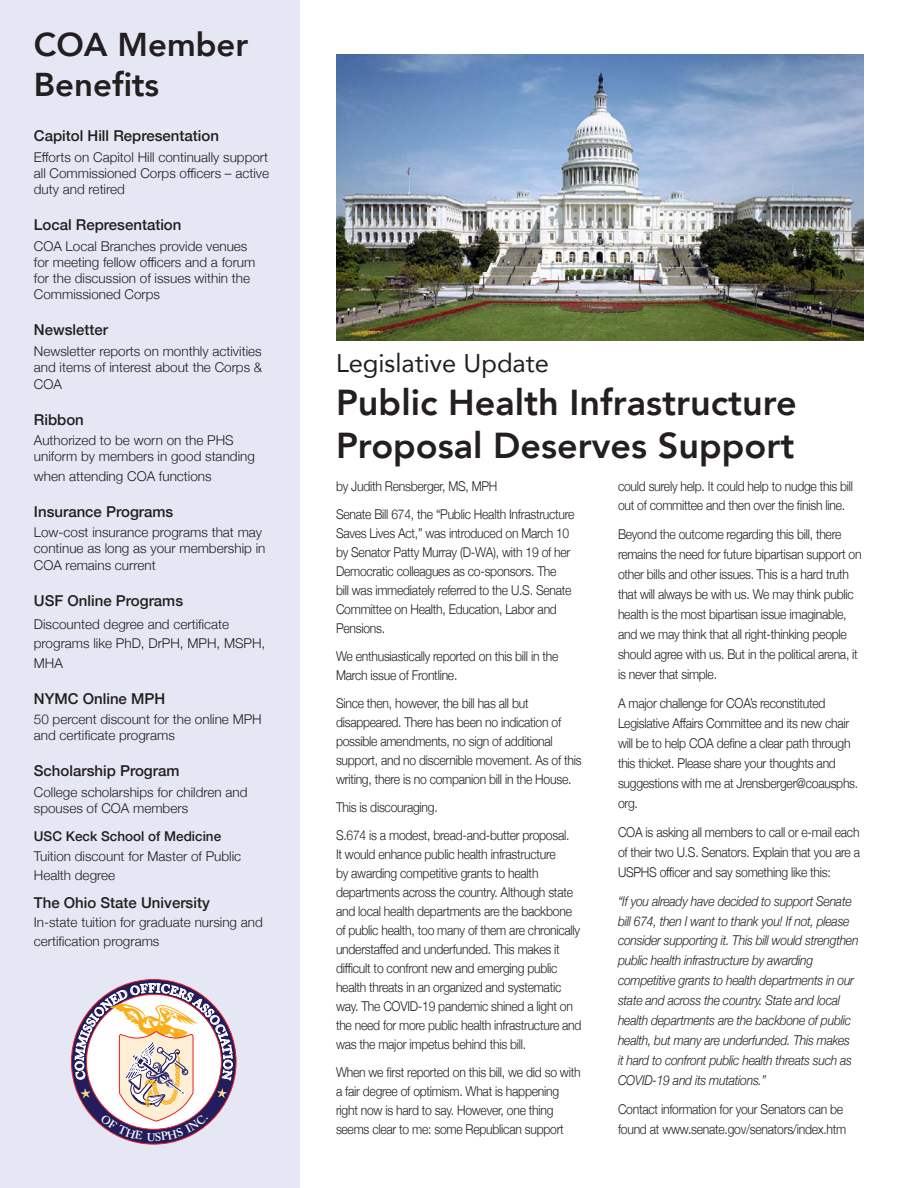
<style>
.page{position:relative;width:918px;height:1188px;background:#fff}
.page>*{position:absolute;margin:0;border:0;box-sizing:border-box;transform-origin:0 0}
.Headline_2{font:800 36px/43.2px "Avenir";color:#231f20}
.Body{font:800 33px/39.6px "Avenir";color:#231f20}
.Headline_2-2{font:25.5px "Avenir";color:#231f20}
.BEN_Subhead{font:500 15px "Helvetica Neue";color:#231f20}
.Body-2{font:500 15px "Helvetica Neue";color:#231f20}
.Body-3{font:300 13.5px/19px "Helvetica Neue";letter-spacing:-.02em;color:#231f20;scale:.9 1}
.Body-4{font:300 13.5px/16.2px "Helvetica Neue";color:#231f20}
.Body-5{font:italic 300 13.5px/20px "Helvetica Neue";letter-spacing:-.02em;color:#231f20;scale:.9 1}
.Body-6{font:300 13.5px/16.2px "Helvetica Neue";letter-spacing:-.02em;color:#231f20;text-align:justify}
.s1{font-weight:500}
</style>
<div class="page">
<div style="left:0;top:0;width:300px;height:1188px;background:#e5e7f4"></div>
<img style="left:336px;top:54px;width:528px;height:286px">
<svg style="left:75px;top:984px;width:158px;height:157px"></svg>
<p class="Body" style="left:34px;top:25px;width:216px">COA Member<br>Benefits</p>
<p class="BEN_Subhead" style="left:34px;top:124px;width:187px">Capitol Hill Representation</p>
<p class="Body-6" style="left:34px;top:148px;width:237px">Efforts on Capitol Hill continually support all Commissioned Corps officers – active duty and retired</p>
<p class="BEN_Subhead" style="left:34px;top:213px;width:149px">Local Representation</p>
<p class="Body-4" style="left:34px;top:237px;width:223px">COA Local Branches provide venues for meeting fellow officers and a forum for the discussion of issues within the Commissioned Corps</p>
<p class="BEN_Subhead" style="left:34px;top:318px;width:76px">Newsletter</p>
<p class="Body-6" style="left:34px;top:342px;width:230px">Newsletter reports on monthly activities and items of interest about the Corps &amp; COA</p>
<p class="BEN_Subhead" style="left:34px;top:407px;width:52px">Ribbon</p>
<p class="Body-4" style="left:34px;top:431px;width:223px">Authorized to be worn on the PHS uniform by members in good standing</p>
<p class="Body-4" style="left:34px;top:467px;width:179px">when attending COA functions</p>
<p class="BEN_Subhead" style="left:34px;top:499px;width:141px">Insurance Programs</p>
<p class="Body-4" style="left:34px;top:523px;width:233px">Low-cost insurance programs that may continue as long as your membership in<br>COA remains current</p>
<p class="BEN_Subhead" style="left:34px;top:588px;width:151px">USF Online Programs</p>
<p class="Body-4" style="left:34px;top:614px;width:233px;line-height:19.2px">Discounted degree and certificate programs like PhD, DrPH, MPH, MSPH,<br>MHA</p>
<p class="BEN_Subhead" style="left:34px;top:686px;width:133px">NYMC Online MPH</p>
<p class="Body-4" style="left:34px;top:710px;width:229px">50 percent discount for the online MPH and certificate programs</p>
<p class="BEN_Subhead" style="left:34px;top:759px;width:147px">Scholarship Program</p>
<p class="Body-4" style="left:34px;top:783px;width:215px">College scholarships for children and spouses of COA members</p>
<p class="Body-4" style="left:34px;top:826px;width:209px;line-height:19.2px"><span class="s1">USC Keck School of Medicine<br></span>Tuition discount for Master of Public<br>Health degree</p>
<p class="Body-2" style="left:34px;top:890px;width:177px">The Ohio State University</p>
<p class="Body-4" style="left:34px;top:912px;width:231px;line-height:19.2px">In-state tuition for graduate nursing and certification programs</p>
<p class="Headline_2-2" style="left:336px;top:342px;width:215px">Legislative Update</p>
<p class="Headline_2" style="left:336px;top:381px;width:462px">Public Health Infrastructure<br>Proposal Deserves Support</p>
<p class="Body-3" style="left:618px;top:475px;width:263px;line-height:20px">could surely help. It could help to nudge this bill out of committee and then over the finish line.</p>
<p class="Body-3" style="left:618px;top:524px;width:272px;line-height:20px">Beyond the outcome regarding this bill, there remains the need for future bipartisan support on other bills and other issues. This is a hard truth that will always be with us. We may think public health is the most bipartisan issue imaginable, and we may think that all right-thinking people should agree with us. But in the political arena, it is never that simple.</p>
<p class="Body-3" style="left:618px;top:692px;width:268px;line-height:20px">A major challenge for COA’s reconstituted Legislative Affairs Committee and its new chair will be to help COA define a clear path through this thicket. Please share your thoughts and suggestions with me at Jrensberger@coausphs. org.</p>
<p class="Body-3" style="left:618px;top:821px;width:270px;line-height:20px;text-align:justify">COA is asking all members to call or e-mail each of their two U.S. Senators. Explain that you are a USPHS officer and say something like this:</p>
<p class="Body-5" style="left:618px;top:890px;width:269px">“If you already have decided to support Senate bill 674, then I want to thank you! If not, please consider supporting it. This bill would strengthen public health infrastructure by awarding competitive grants to health departments in our state and across the country. State and local health departments are the backbone of public health, but many are underfunded. This makes it hard to confront public health threats such as COVID-19 and its mutations.”</p>
<p class="Body-3" style="left:618px;top:1098px;width:255px;line-height:20px">Contact information for your Senators can be found at www.senate.gov/senators/index.htm</p>
<p class="Body-3" style="left:336px;top:475px;width:181px">by Judith Rensberger, MS, MPH</p>
<p class="Body-3" style="left:336px;top:503px;width:267px">Senate Bill 674, the “Public Health Infrastructure Saves Lives Act,” was introduced on March 10 by Senator Patty Murray (D-WA), with 19 of her Democratic colleagues as co-sponsors. The<br>bill was immediately referred to the U.S. Senate Committee on Health, Education, Labor and Pensions.</p>
<p class="Body-3" style="left:336px;top:645px;width:249px">We enthusiastically reported on this bill in the<br>March issue of Frontline.</p>
<p class="Body-3" style="left:336px;top:692px;width:274px">Since then, however, the bill has all but disappeared. There has been no indication of possible amendments, no sign of additional support, and no discernible movement. As of this writing, there is no companion bill in the House.</p>
<p class="Body-3" style="left:336px;top:796px;width:115px">This is discouraging.</p>
<p class="Body-3" style="left:336px;top:824px;width:274px">S.674 is a modest, bread-and-butter proposal.<br>It would enhance public health infrastructure<br>by awarding competitive grants to health departments across the country. Although state and local health departments are the backbone of public health, too many of them are chronically understaffed and underfunded. This makes it difficult to confront new and emerging public health threats in an organized and systematic way. The COVID-19 pandemic shined a light on the need for more public health infrastructure and was the major impetus behind this bill.</p>
<p class="Body-3" style="left:336px;top:1062px;width:273px">When we first reported on this bill, we did so with a fair degree of optimism. What is happening right now is hard to say. However, one thing seems clear to me: some Republican support</p>
</div>
